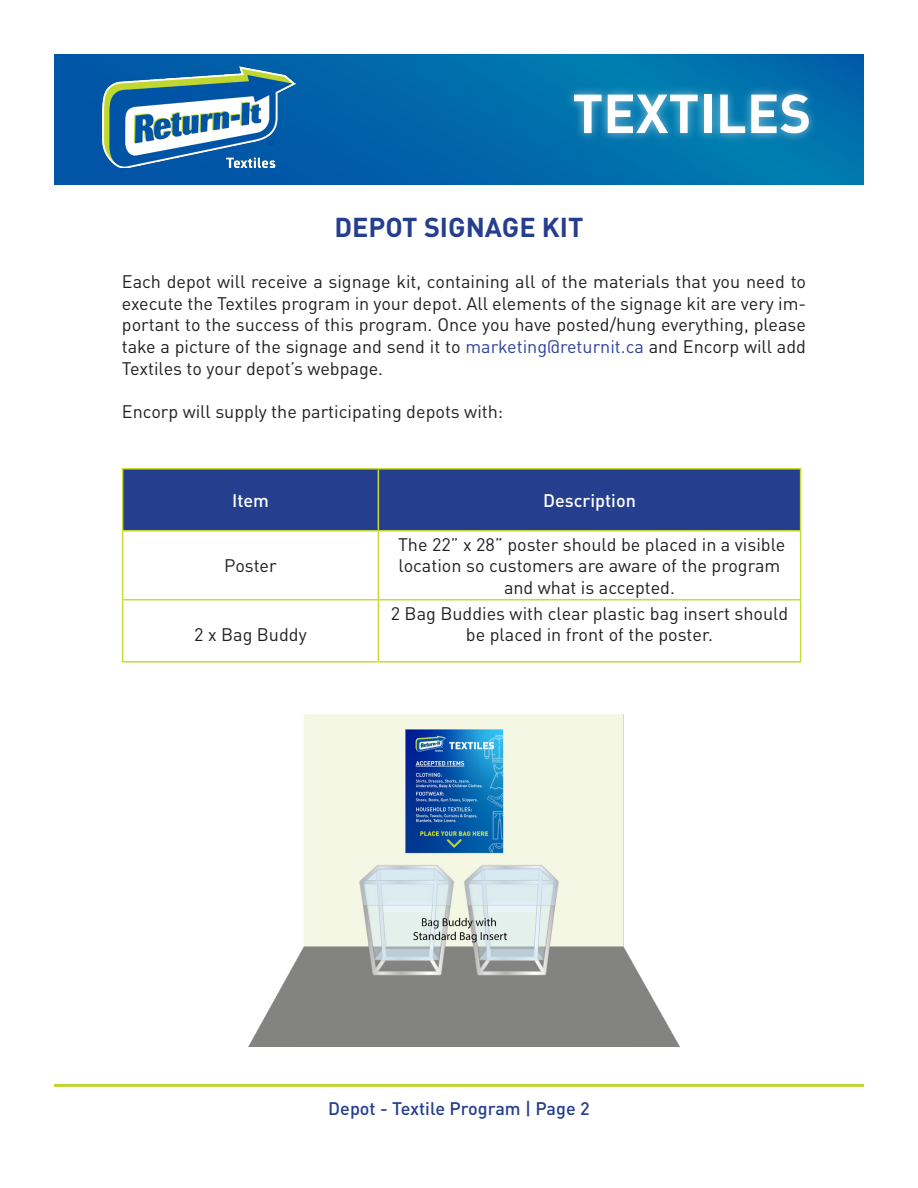
<style>
.page{position:relative;width:918px;height:1188px;background:#fff}
.page>*{position:absolute;margin:0;border:0;box-sizing:border-box;transform-origin:0 0}
.t1{font:700 54px "DIN Pro";color:#fff}
.t2{font:700 27px "DIN Pro";color:#253f8e}
.t3{font:18px/21.6px "DIN Pro";color:#231f20;text-align:center}
.t4{font:500 18px "DIN Pro";color:#253f8e}
.t5{font:500 18px "DIN Pro";color:#fff}
.s1{color:#2f439b}
</style>
<div class="page">
<svg style="left:55px;top:55px;width:808px;height:130px;background:#0068aa"></svg>
<img style="left:102px;top:67px;width:193px;height:101px">
<div style="left:565px;top:85px;width:253px;height:58px;background:#fff;opacity:.52"></div>
<hr style="left:54px;top:1084px;width:810px;height:3px;background:#bed633">
<div style="left:123px;top:470px;width:677px;height:60px;background:#253f8e"></div>
<hr style="left:122px;top:532px;width:1px;height:67px;background:#c8da38">
<hr style="left:378px;top:532px;width:1px;height:67px;background:#c8da38">
<hr style="left:800px;top:532px;width:1px;height:67px;background:#c8da38">
<hr style="left:122px;top:599px;width:256px;height:2px;background:#c8da38">
<hr style="left:122px;top:601px;width:1px;height:60px;background:#c8da38">
<hr style="left:378px;top:599px;width:423px;height:2px;background:#c8da38">
<hr style="left:378px;top:601px;width:1px;height:60px;background:#c8da38">
<hr style="left:800px;top:601px;width:1px;height:60px;background:#c8da38">
<hr style="left:122px;top:661px;width:256px;height:2px;background:#c8da38">
<hr style="left:378px;top:661px;width:423px;height:2px;background:#c8da38">
<hr style="left:122px;top:468px;width:256px;height:2px;background:#c8da38">
<hr style="left:122px;top:470px;width:1px;height:60px;background:#c8da38">
<hr style="left:378px;top:468px;width:423px;height:2px;background:#c8da38">
<hr style="left:378px;top:470px;width:1px;height:60px;background:#c8da38">
<hr style="left:800px;top:470px;width:1px;height:60px;background:#c8da38">
<hr style="left:122px;top:530px;width:256px;height:2px;background:#c8da38">
<hr style="left:378px;top:530px;width:423px;height:2px;background:#c8da38">
<img style="left:249px;top:715px;width:430px;height:331px">
<h1 class="t1" style="left:572px;top:69px;width:241px">TEXTILES</h1>
<p class="t2" style="left:334px;top:204px;width:251px">DEPOT SIGNAGE KIT</p>
<p class="t3" style="left:122px;top:269px;width:686px;text-align:justify">Each depot will receive a signage kit, containing all of the materials that you need to execute the Textiles program in your depot. All elements of the signage kit are very im&shy;portant to the success of this program. Once you have posted/hung everything, please take a picture of the signage and send it to <span class="s1">marketing@returnit.ca</span> and Encorp will add Textiles to your depot’s webpage.</p>
<p class="t3" style="left:122px;top:399px;width:383px">Encorp will supply the participating depots with:</p>
<p class="t5" style="left:232px;top:486px;width:38px">Item</p>
<p class="t5" style="left:543px;top:486px;width:94px">Description</p>
<p class="t3" style="left:224px;top:553px;width:54px">Poster</p>
<p class="t3" style="left:194px;top:622px;width:114px">2 x Bag Buddy</p>
<p class="t3" style="left:398px;top:531px;width:389px">The 22” x 28” poster should be placed in a visible location so customers are aware of the program and what is accepted.</p>
<p class="t3" style="left:391px;top:600px;width:399px">2 Bag Buddies with clear plastic bag insert should be placed in front of the poster.</p>
<p class="t4" style="left:328px;top:1094px;width:263px">Depot - Textile Program | Page 2</p>
</div>
